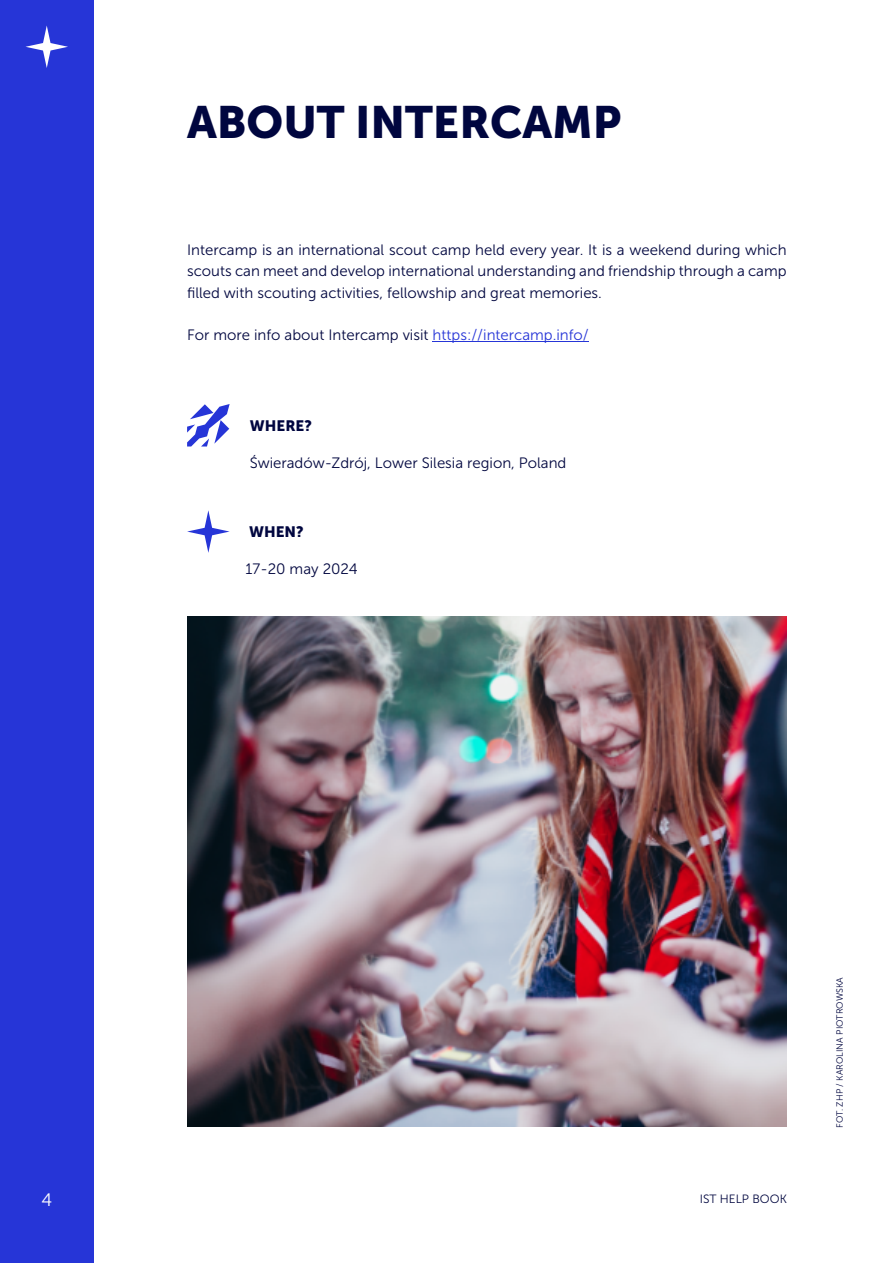
<style>
.page{position:relative;width:893px;height:1263px;background:#fff}
.page>*{position:absolute;margin:0;border:0;box-sizing:border-box;transform-origin:0 0}
.t1{font:45px "Museo Sans 900";color:#00063f}
.t2{font:18px "Museo Sans 300";color:#fff}
.t3{font:15px "Museo Sans 300";color:#00063f}
.t4{font:15px "Museo Sans 900";color:#00063f}
.t5{font:12px "Museo Sans 300";color:#00063f}
.t6{font:9px "Museo Sans 300";color:#00063f}
.s1{color:#2635d7}
</style>
<div class="page">
<div style="left:0;top:0;width:94px;height:1263px;background:#2635d7"></div>
<svg style="left:26px;top:26px;width:42px;height:42px"></svg>
<svg style="left:187px;top:510px;width:43px;height:43px"></svg>
<svg style="left:187px;top:404px;width:43px;height:42px"></svg>
<hr style="left:433px;top:341px;width:156px;height:1px;background:#2635d7">
<img style="left:187px;top:617px;width:600px;height:510px">
<p class="t1" style="left:187px;top:105px;width:436px">ABOUT INTERCAMP</p>
<p class="t3" style="left:187px;top:244px;width:601px">Intercamp is an international scout camp held every year. It is a weekend during which</p>
<p class="t3" style="left:187px;top:265px;width:601px">scouts can meet and develop international understanding and friendship through a camp</p>
<p class="t3" style="left:187px;top:286px;width:416px">filled with scouting activities, fellowship and great memories.</p>
<p class="t3" style="left:187px;top:329px;width:403px">For more info about Intercamp visit <span class="s1">https://intercamp.info/</span></p>
<p class="t4" style="left:250px;top:419px;width:64px">WHERE?</p>
<p class="t3" style="left:250px;top:456px;width:318px">Świeradów-Zdrój, Lower Silesia region, Poland</p>
<p class="t4" style="left:249px;top:526px;width:56px">WHEN?</p>
<p class="t3" style="left:246px;top:563px;width:114px">17-20 may 2024</p>
<p class="t2" style="left:41px;top:1192px;width:12px">4</p>
<p class="t5" style="left:700px;top:1194px;width:88px">IST HELP BOOK</p>
<p class="t6" style="left:836px;top:1128px;width:152px;rotate:-90deg">FOT. ZHP / KAROLINA PIOTROWSKA</p>
</div>
